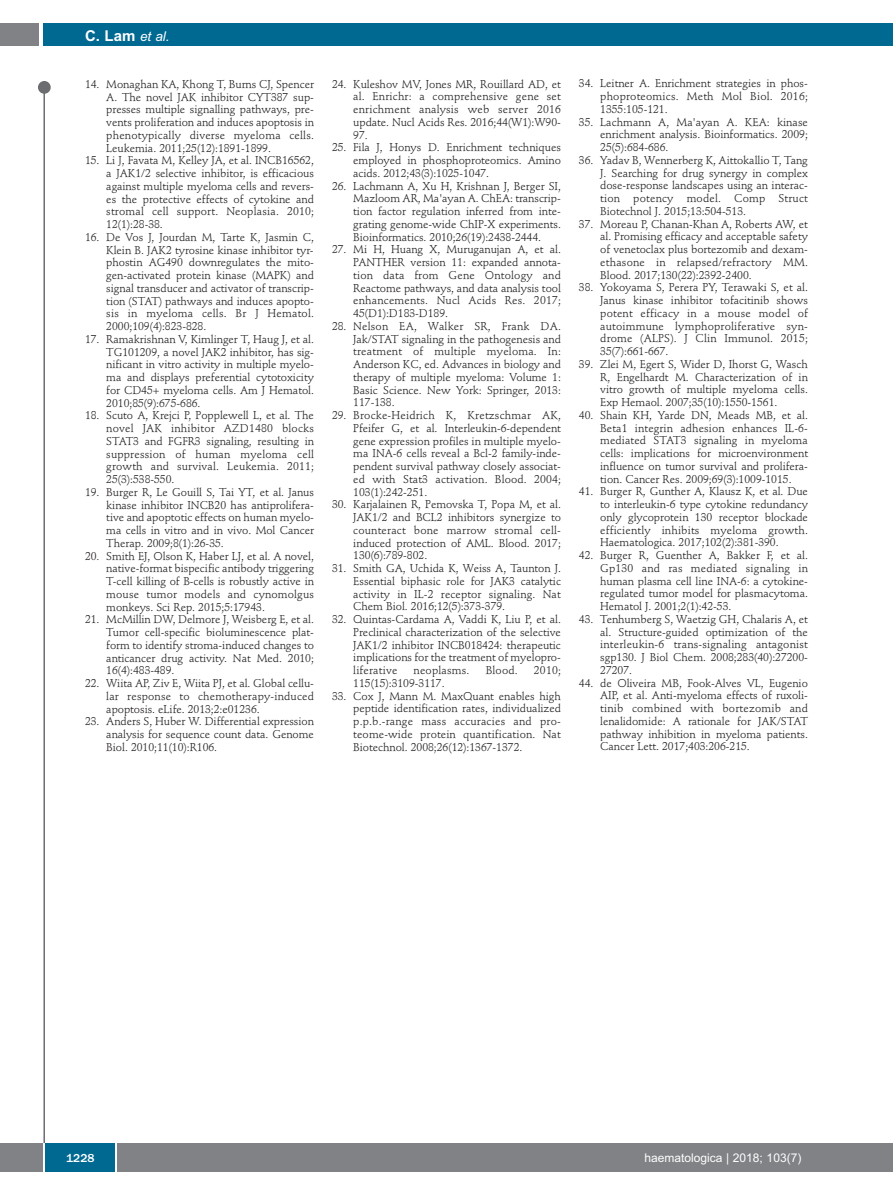
<style>
.page{position:relative;width:893px;height:1191px;background:#fff}
.page>*{position:absolute;margin:0;border:0;box-sizing:border-box;transform-origin:0 0}
.t1{font:700 15px "Arial";color:#fff}
.t2{font:12px "Arial";color:#fff}
.t3{font:500 12px "Franklin Gothic";color:#fff}
.t4{font:11.25px/12.8px "Stempel Schneidler";letter-spacing:-.005em;color:#231f20;text-align:justify}
.t5{font:11.25px "Stempel Schneidler";letter-spacing:.015em;color:#231f20}
.s1{font-weight:400;font-style:italic;font-size:13.5px}
</style>
<div class="page">
<div style="left:38px;top:81px;width:13px;height:13px;background:#6c6d70;border-radius:50%"></div>
<hr style="left:43px;top:84px;width:2px;height:1061px;background:#6c6d70">
<div style="left:43px;top:23px;width:850px;height:22px;background:#006991"></div>
<div style="left:0;top:23px;width:39px;height:22px;background:#808285"></div>
<div style="left:0;top:1143px;width:893px;height:28px;background:#808285"></div>
<div style="left:45px;top:1143px;width:71px;height:28px;background:#006991"></div>
<hr style="left:43px;top:1143px;width:2px;height:28px;background:#fff">
<svg style="left:116px;top:1143px;width:1px;height:28px"></svg>
<h1 class="t1" style="left:85px;top:27px;width:86px">C. Lam <span class="s1">et al.</span></h1>
<p class="t4" style="left:106px;top:79px;width:209px;text-indent:-21px">14. Monaghan KA, Khong T, Burns CJ, Spencer A. The novel JAK inhibitor CYT387 sup&shy;presses multiple signalling pathways, pre&shy;vents proliferation and induces apoptosis in phenotypically diverse myeloma cells.<br>Leukemia. 2011;25(12):1891-1899.</p>
<p class="t4" style="left:106px;top:155px;width:209px;text-indent:-21px">15. Li J, Favata M, Kelley JA, et al. INCB16562, a JAK1/2 selective inhibitor, is efficacious against multiple myeloma cells and revers&shy;es the protective effects of cytokine and stromal cell support. Neoplasia. 2010; 12(1):28-38.</p>
<p class="t4" style="left:106px;top:232px;width:209px;text-indent:-21px">16. De Vos J, Jourdan M, Tarte K, Jasmin C, Klein B. JAK2 tyrosine kinase inhibitor tyr&shy;phostin AG490 downregulates the mito&shy;gen-activated protein kinase (MAPK) and signal transducer and activator of transcrip&shy;tion (STAT) pathways and induces apopto&shy;sis in myeloma cells. Br J Hematol.<br>2000;109(4):823-828.</p>
<p class="t4" style="left:106px;top:334px;width:209px;text-indent:-21px">17. Ramakrishnan V, Kimlinger T, Haug J, et al.<br>TG101209, a novel JAK2 inhibitor, has sig&shy;nificant in vitro activity in multiple myelo&shy;ma and displays preferential cytotoxicity for CD45+ myeloma cells. Am J Hematol.<br>2010;85(9):675-686.</p>
<p class="t4" style="left:106px;top:410px;width:209px;text-indent:-21px">18. Scuto A, Krejci P, Popplewell L, et al. The novel JAK inhibitor AZD1480 blocks STAT3 and FGFR3 signaling, resulting in suppression of human myeloma cell growth and survival. Leukemia. 2011; 25(3):538-550.</p>
<p class="t4" style="left:106px;top:487px;width:209px;text-indent:-21px">19. Burger R, Le Gouill S, Tai YT, et al. Janus kinase inhibitor INCB20 has antiprolifera&shy;tive and apoptotic effects on human myelo&shy;ma cells in vitro and in vivo. Mol Cancer Therap. 2009;8(1):26-35.</p>
<p class="t4" style="left:106px;top:550px;width:209px;text-indent:-21px">20. Smith EJ, Olson K, Haber LJ, et al. A novel, native-format bispecific antibody triggering T-cell killing of B-cells is robustly active in mouse tumor models and cynomolgus monkeys. Sci Rep. 2015;5:17943.</p>
<p class="t4" style="left:106px;top:614px;width:209px;text-indent:-21px">21. McMillin DW, Delmore J, Weisberg E, et al.<br>Tumor cell-specific bioluminescence plat&shy;form to identify stroma-induced changes to anticancer drug activity. Nat Med. 2010; 16(4):483-489.</p>
<p class="t4" style="left:106px;top:678px;width:209px;text-indent:-21px">22. Wiita AP, Ziv E, Wiita PJ, et al. Global cellu&shy;lar response to chemotherapy-induced apoptosis. eLife. 2013;2:e01236.</p>
<p class="t4" style="left:106px;top:716px;width:209px;text-indent:-21px">23. Anders S, Huber W. Differential expression analysis for sequence count data. Genome Biol. 2010;11(10):R106.</p>
<p class="t4" style="left:353px;top:78px;width:209px;text-indent:-21px">24. Kuleshov MV, Jones MR, Rouillard AD, et al. Enrichr: a comprehensive gene set enrichment analysis web server 2016 update. Nucl Acids Res. 2016;44(W1):W90- 97.</p>
<p class="t4" style="left:353px;top:142px;width:209px;text-indent:-21px">25. Fila J, Honys D. Enrichment techniques employed in phosphoproteomics. Amino acids. 2012;43(3):1025-1047.</p>
<p class="t4" style="left:353px;top:180px;width:209px;text-indent:-21px">26. Lachmann A, Xu H, Krishnan J, Berger SI, Mazloom AR, Ma'ayan A. ChEA: transcrip&shy;tion factor regulation inferred from inte&shy;grating genome-wide ChIP-X experiments.<br>Bioinformatics. 2010;26(19):2438-2444.</p>
<p class="t4" style="left:353px;top:244px;width:209px;text-indent:-21px">27. Mi H, Huang X, Muruganujan A, et al.<br>PANTHER version 11: expanded annota&shy;tion data from Gene Ontology and Reactome pathways, and data analysis tool enhancements. Nucl Acids Res. 2017; 45(D1):D183-D189.</p>
<p class="t4" style="left:353px;top:321px;width:209px;text-indent:-21px">28. Nelson EA, Walker SR, Frank DA.<br>Jak/STAT signaling in the pathogenesis and treatment of multiple myeloma. In:<br>Anderson KC, ed. Advances in biology and therapy of multiple myeloma: Volume 1:<br>Basic Science. New York: Springer, 2013:<br>117-138.</p>
<p class="t4" style="left:353px;top:410px;width:209px;text-indent:-21px">29. Brocke-Heidrich K, Kretzschmar AK, Pfeifer G, et al. Interleukin-6-dependent gene expression profiles in multiple myelo&shy;ma INA-6 cells reveal a Bcl-2 family-inde&shy;pendent survival pathway closely associat&shy;ed with Stat3 activation. Blood. 2004; 103(1):242-251.</p>
<p class="t4" style="left:353px;top:499px;width:209px;text-indent:-21px">30. Karjalainen R, Pemovska T, Popa M, et al.<br>JAK1/2 and BCL2 inhibitors synergize to counteract bone marrow stromal cell&shy;induced protection of AML. Blood. 2017; 130(6):789-802.</p>
<p class="t4" style="left:353px;top:563px;width:209px;text-indent:-21px">31. Smith GA, Uchida K, Weiss A, Taunton J.<br>Essential biphasic role for JAK3 catalytic activity in IL-2 receptor signaling. Nat Chem Biol. 2016;12(5):373-379.</p>
<p class="t4" style="left:353px;top:614px;width:209px;text-indent:-21px">32. Quintas-Cardama A, Vaddi K, Liu P, et al.<br>Preclinical characterization of the selective JAK1/2 inhibitor INCB018424: therapeutic implications for the treatment of myelopro&shy;liferative</p>
<p class="t5" style="left:414px;top:665px;width:57px">neoplasms.</p>
<p class="t4" style="left:486px;top:665px;width:34px">Blood.</p>
<p class="t4" style="left:534px;top:665px;width:28px">2010;</p>
<p class="t4" style="left:353px;top:678px;width:93px">115(15):3109-3117.</p>
<p class="t4" style="left:353px;top:690px;width:209px;text-indent:-21px">33. Cox J, Mann M. MaxQuant enables high peptide identification rates, individualized p.p.b.-range mass accuracies and pro&shy;teome-wide protein quantification. Nat Biotechnol. 2008;26(12):1367-1372.</p>
<p class="t4" style="left:600px;top:78px;width:209px;text-indent:-21px">34. Leitner A. Enrichment strategies in phos&shy;phoproteomics. Meth Mol Biol. 2016; 1355:105-121.</p>
<p class="t4" style="left:600px;top:117px;width:209px;text-indent:-21px">35. Lachmann A, Ma'ayan A. KEA: kinase enrichment analysis. Bioinformatics. 2009; 25(5):684-686.</p>
<p class="t4" style="left:600px;top:155px;width:209px;text-indent:-21px">36. Yadav B, Wennerberg K, Aittokallio T, Tang J. Searching for drug synergy in complex dose-response landscapes using an interac&shy;tion potency model. Comp Struct Biotechnol J. 2015;13:504-513.</p>
<p class="t4" style="left:600px;top:218px;width:209px;text-indent:-21px">37. Moreau P, Chanan-Khan A, Roberts AW, et al. Promising efficacy and acceptable safety of venetoclax plus bortezomib and dexam&shy;ethasone in relapsed/refractory MM.<br>Blood. 2017;130(22):2392-2400.</p>
<p class="t4" style="left:600px;top:282px;width:209px;text-indent:-21px">38. Yokoyama S, Perera PY, Terawaki S, et al.<br>Janus kinase inhibitor tofacitinib shows potent efficacy in a mouse model of autoimmune lymphoproliferative syn&shy;drome (ALPS). J Clin Immunol. 2015; 35(7):661-667.</p>
<p class="t4" style="left:600px;top:359px;width:209px;text-indent:-21px">39. Zlei M, Egert S, Wider D, Ihorst G, Wasch R, Engelhardt M. Characterization of in vitro growth of multiple myeloma cells.<br>Exp Hemaol. 2007;35(10):1550-1561.</p>
<p class="t4" style="left:600px;top:410px;width:209px;text-indent:-21px">40. Shain KH, Yarde DN, Meads MB, et al.<br>Beta1 integrin adhesion enhances IL-6- mediated STAT3 signaling in myeloma cells: implications for microenvironment influence on tumor survival and prolifera&shy;tion. Cancer Res. 2009;69(3):1009-1015.</p>
<p class="t4" style="left:600px;top:486px;width:209px;text-indent:-21px">41. Burger R, Gunther A, Klausz K, et al. Due to interleukin-6 type cytokine redundancy only glycoprotein 130 receptor blockade efficiently inhibits myeloma growth.<br>Haematologica. 2017;102(2):381-390.</p>
<p class="t4" style="left:600px;top:550px;width:209px;text-indent:-21px">42. Burger R, Guenther A, Bakker F, et al.<br>Gp130 and ras mediated signaling in human plasma cell line INA-6: a cytokine&shy;regulated tumor model for plasmacytoma.<br>Hematol J. 2001;2(1):42-53.</p>
<p class="t4" style="left:600px;top:614px;width:209px;text-indent:-21px">43. Tenhumberg S, Waetzig GH, Chalaris A, et al. Structure-guided optimization of the interleukin-6 trans-signaling antagonist sgp130. J Biol Chem. 2008;283(40):27200- 27207.</p>
<p class="t4" style="left:600px;top:677px;width:209px;text-indent:-21px">44. de Oliveira MB, Fook-Alves VL, Eugenio AIP, et al. Anti-myeloma effects of ruxoli&shy;tinib combined with bortezomib and lenalidomide: A rationale for JAK/STAT pathway inhibition in myeloma patients.<br>Cancer Lett. 2017;403:206-215.</p>
<p class="t3" style="left:66px;top:1150px;width:30px">1228</p>
<p class="t2" style="left:644px;top:1150px;width:158px">haematologica | 2018; 103(7)</p>
</div>
